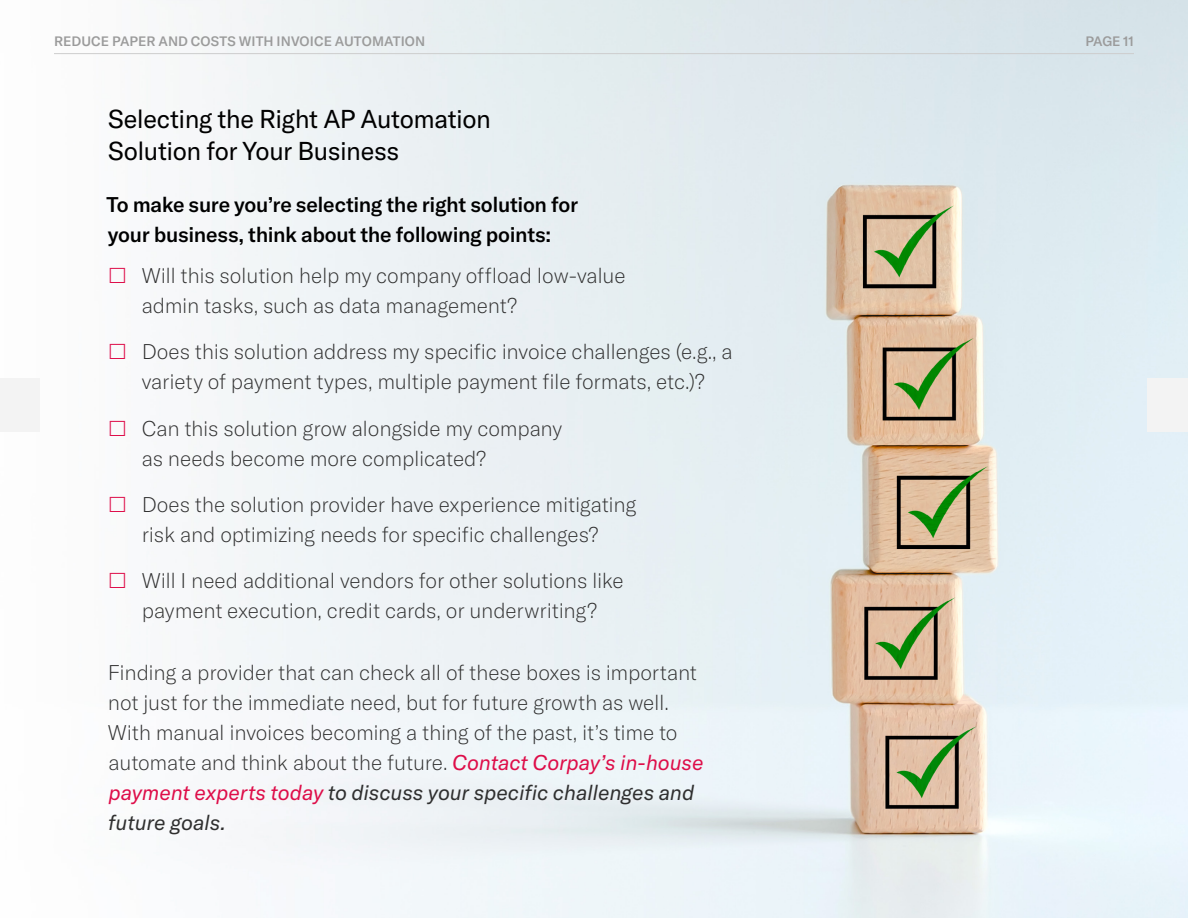
<style>
.page{position:relative;width:1188px;height:918px;background:#fff}
.page>*{position:absolute;margin:0;border:0;box-sizing:border-box;transform-origin:0 0}
.eBK__Heading_2__span{font:25.5px/31.5px "GT America";letter-spacing:-.02em;color:#000}
.eBK__Body__span_all{font:100 21px/30px "GT America";letter-spacing:-.01em;color:#2f2f2f}
.eBK__Body_Heading__s{font:500 21px/30px "GT America";letter-spacing:-.015em;color:#000}
.t1{font:500 13.5px "GT America";letter-spacing:.005em;color:#9b9b9b}
.s1{font-weight:400;font-style:italic;color:#de0d49}
.s2{font-weight:400;font-style:italic}
</style>
<div class="page">
<img style="left:93px;top:0;width:1095px;height:918px">
<hr style="left:54px;top:53px;width:918px;height:1px;background:#cdcdcd">
<hr style="left:972px;top:53px;width:162px;height:1px;background:#cdcdcd">
<div style="left:0;top:378px;width:40px;height:54px;background:#f3f3f3"></div>
<div style="left:1148px;top:378px;width:40px;height:54px;background:#f3f3f3"></div>
<svg style="left:110px;top:268px;width:15px;height:15px"></svg>
<svg style="left:110px;top:344px;width:15px;height:15px"></svg>
<svg style="left:110px;top:420px;width:15px;height:16px"></svg>
<svg style="left:110px;top:496px;width:15px;height:16px"></svg>
<svg style="left:110px;top:573px;width:15px;height:15px"></svg>
<p class="t1" style="left:54px;top:33px;width:373px">Reduce Paper and Costs With I nvoice Automation</p>
<p class="t1" style="left:1085px;top:33px;width:50px">PAGE 11</p>
<p class="eBK__Heading_2__span" style="left:108px;top:103px;width:384px">Selecting the Right AP Automation<br>Solution for Your Business</p>
<p class="eBK__Body_Heading__s" style="left:107px;top:190px;width:473px">To make sure you’re selecting the right solution for your business, think about the following points:</p>
<p class="eBK__Body__span_all" style="left:142px;top:261px;width:486px">Will this solution help my company offload low-value admin tasks, such as data management?</p>
<p class="eBK__Body__span_all" style="left:142px;top:337px;width:592px">Does this solution address my specific invoice challenges (e.g., a variety of payment types, multiple payment file formats, etc.)?</p>
<p class="eBK__Body__span_all" style="left:142px;top:413px;width:422px">Can this solution grow alongside my company as needs become more complicated?</p>
<p class="eBK__Body__span_all" style="left:142px;top:490px;width:496px">Does the solution provider have experience mitigating risk and optimizing needs for specific challenges?</p>
<p class="eBK__Body__span_all" style="left:142px;top:566px;width:484px">Will I need additional vendors for other solutions like payment execution, credit cards, or underwriting?</p>
<p class="eBK__Body__span_all" style="left:108px;top:658px;width:597px">Finding a provider that can check all of these boxes is important not just for the immediate need, but for future growth as well.<br>With manual invoices becoming a thing of the past, it’s time to automate and think about the future. <span class="s1">Contact Corpay’s in-house payment experts today</span> <span class="s2">to discuss your specific challenges and future goals.</span></p>
</div>
